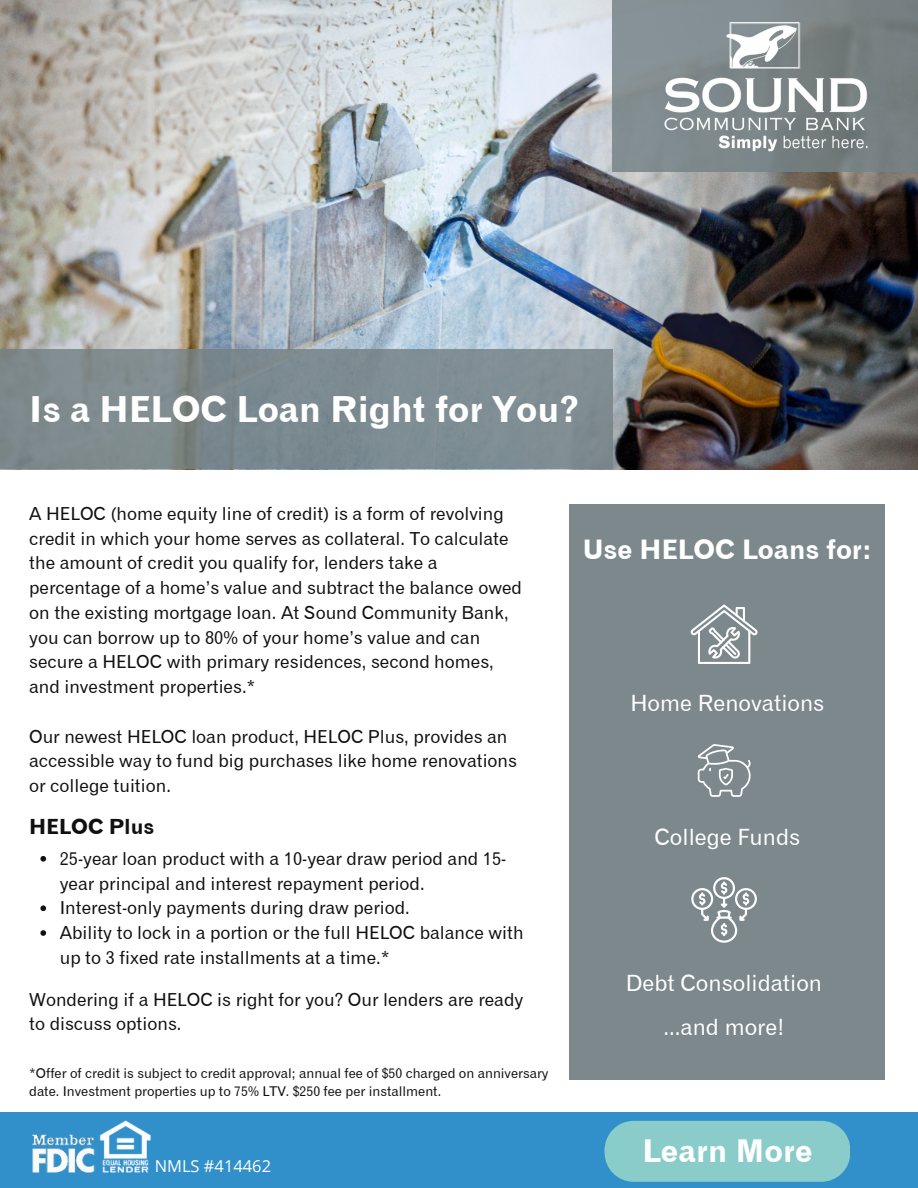
<style>
.page{position:relative;width:918px;height:1188px;background:#fff}
.page>*{position:absolute;margin:0;border:0;box-sizing:border-box;transform-origin:0 0}
.t1{font:36px "Gothic 720 BT Bold B";color:#fff}
.t2{font:31.5px "Gothic 720 BT Bold B";color:#fff}
.t3{font:27px "Gothic 720 BT Bold B";color:#fff}
.t4{font:22.5px "Gothic 720 BT Roman B";color:#fff}
.t5{font:21px "Gothic 720 BT Bold B";color:#101010}
.t6{font:18px/24.8px "Gothic 720 BT Roman B";color:#101010}
.t7{font:16.5px "Open Sans";color:#fff}
.t8{font:13.5px/18px "Gothic 720 BT Roman B";color:#101010}
</style>
<div class="page">
<div style="left:0;top:1112px;width:918px;height:76px;background:#3190ca"></div>
<img style="left:0;top:0;width:918px;height:469px">
<div style="left:612px;top:0;width:306px;height:172px;background:linear-gradient(to right,#879398,#757e7e)"></div>
<img style="left:99px;top:1120px;width:52px;height:53px">
<img style="left:32px;top:1134px;width:63px;height:39px">
<div style="left:0;top:349px;width:612px;height:120px;background:#7e8c91"></div>
<img style="left:645px;top:20px;width:241px;height:144px">
<div style="left:570px;top:504px;width:315px;height:576px;background:#7c888c"></div>
<svg style="left:698px;top:744px;width:53px;height:53px"></svg>
<svg style="left:691px;top:605px;width:66px;height:59px"></svg>
<svg style="left:691px;top:877px;width:66px;height:66px"></svg>
<svg style="left:605px;top:1155px;width:245px;height:27px"></svg>
<div style="left:605px;top:1121px;width:245px;height:58px;background:#89ccc9;border-radius:29px"></div>
<svg style="left:40px;top:856px;width:6px;height:6px"></svg>
<svg style="left:40px;top:905px;width:6px;height:6px"></svg>
<svg style="left:40px;top:930px;width:6px;height:6px"></svg>
<p class="t1" style="left:29px;top:387px;width:553px">Is a HELOC Loan Right for You?</p>
<p class="t6" style="left:29px;top:501px;width:494px">A HELOC (home equity line of credit) is a form of revolving credit in which your home serves as collateral. To calculate the amount of credit you qualify for, lenders take a percentage of a home’s value and subtract the balance owed on the existing mortgage loan. At Sound Community Bank, you can borrow up to 80% of your home’s value and can secure a HELOC with primary residences, second homes, and investment properties.*</p>
<p class="t6" style="left:29px;top:724px;width:489px">Our newest HELOC loan product, HELOC Plus, provides an accessible way to fund big purchases like home renovations or college tuition.</p>
<p class="t5" style="left:29px;top:813px;width:127px">HELOC Plus</p>
<p class="t6" style="left:60px;top:846px;width:448px">25-year loan product with a 10-year draw period and 15- year principal and interest repayment period.</p>
<p class="t6" style="left:60px;top:896px;width:352px">Interest-only payments during draw period.</p>
<p class="t6" style="left:60px;top:920px;width:465px">Ability to lock in a portion or the full HELOC balance with up to 3 fixed rate installments at a time.*</p>
<p class="t6" style="left:29px;top:987px;width:496px">Wondering if a HELOC is right for you? Our lenders are ready to discuss options.</p>
<p class="t8" style="left:29px;top:1064px;width:521px">*Offer of credit is subject to credit approval; annual fee of $50 charged on anniversary date. Investment properties up to 75% LTV. $250 fee per installment.</p>
<p class="t7" style="left:155px;top:1154px;width:118px">NMLS #414462</p>
<p class="t3" style="left:583px;top:533px;width:291px">Use HELOC Loans for:</p>
<p class="t4" style="left:630px;top:690px;width:196px">Home Renovations</p>
<p class="t4" style="left:655px;top:823px;width:147px">College Funds</p>
<p class="t4" style="left:626px;top:969px;width:198px">Debt Consolidation</p>
<p class="t4" style="left:663px;top:1014px;width:123px">...and more!</p>
<p class="t2" style="left:642px;top:1132px;width:172px">Learn More</p>
</div>
